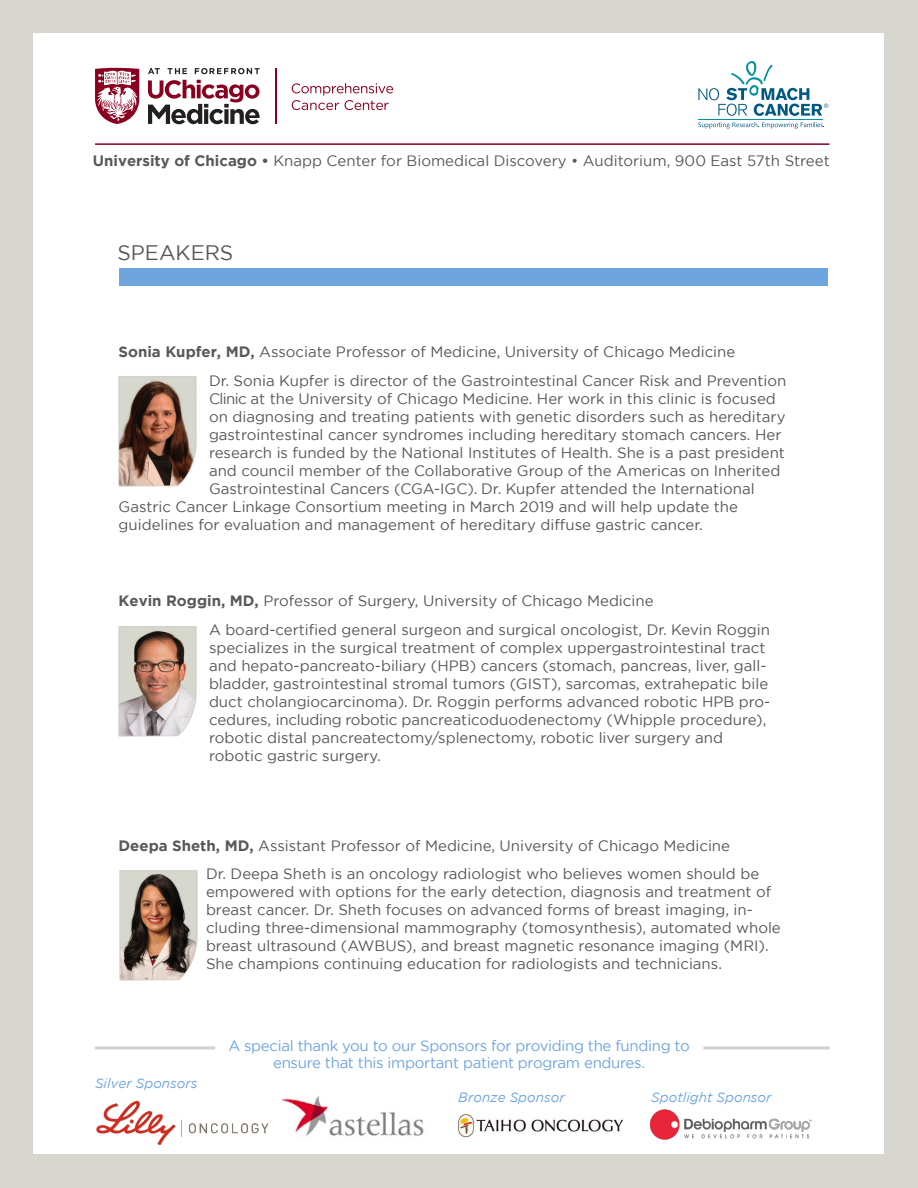
<style>
.page{position:relative;width:918px;height:1188px;background:#d6d6ce}
.page>*{position:absolute;margin:0;border:0;box-sizing:border-box;transform-origin:0 0}
.t1{font:21px "Gotham";color:#57585a}
.t2{font:15px/18px "Gotham";color:#57585a}
.t3{font:15px "Gotham";letter-spacing:-.02em;color:#6fa5de}
.t4{font:italic 13.5px "Gotham";color:#6fa5de}
.s1{font-weight:700}
</style>
<div class="page">
<div style="left:34px;top:34px;width:850px;height:1120px;background:#fff"></div>
<hr style="left:275px;top:68px;width:1px;height:56px;background:#8a011f">
<svg style="left:95px;top:68px;width:44px;height:56px"></svg>
<svg style="left:148px;top:80px;width:112px;height:44px"></svg>
<svg style="left:148px;top:68px;width:12px;height:6px"></svg>
<svg style="left:168px;top:68px;width:19px;height:6px"></svg>
<svg style="left:195px;top:68px;width:65px;height:6px"></svg>
<svg style="left:292px;top:83px;width:101px;height:27px"></svg>
<hr style="left:95px;top:143px;width:734px;height:2px;background:#8a011f">
<hr style="left:698px;top:119px;width:125px;height:1px;background:#00919f">
<svg style="left:698px;top:122px;width:126px;height:7px"></svg>
<svg style="left:698px;top:61px;width:130px;height:55px"></svg>
<img style="left:118px;top:376px;width:79px;height:111px">
<img style="left:118px;top:626px;width:79px;height:111px">
<img style="left:119px;top:870px;width:79px;height:111px">
<div style="left:119px;top:268px;width:708px;height:17px;background:#6fa5de"></div>
<hr style="left:95px;top:1046px;width:120px;height:3px;background:#d1d2cc">
<hr style="left:703px;top:1046px;width:127px;height:3px;background:#d1d2cc">
<img style="left:96px;top:1101px;width:173px;height:43px">
<img style="left:457px;top:1114px;width:167px;height:24px">
<img style="left:281px;top:1096px;width:143px;height:40px">
<img style="left:651px;top:1109px;width:160px;height:30px">
<p class="t2" style="left:93px;top:151px;width:738px"><span class="s1">University of Chicago •</span> Knapp Center for Biomedical Discovery • Auditorium, 900 East 57th Street</p>
<p class="t1" style="left:118px;top:241px;width:117px">SPEAKERS</p>
<p class="t2" style="left:119px;top:343px;width:618px"><span class="s1">Sonia Kupfer, MD,</span> Associate Professor of Medicine, University of Chicago Medicine</p>
<p class="t2" style="left:209px;top:371px;width:579px">Dr. Sonia Kupfer is director of the Gastrointestinal Cancer Risk and Prevention</p>
<p class="t2" style="left:209px;top:389px;width:568px">Clinic at the University of Chicago Medicine. Her work in this clinic is focused</p>
<p class="t2" style="left:209px;top:407px;width:578px">on diagnosing and treating patients with genetic disorders such as hereditary</p>
<p class="t2" style="left:209px;top:425px;width:574px">gastrointestinal cancer syndromes including hereditary stomach cancers. Her</p>
<p class="t2" style="left:209px;top:443px;width:578px">research is funded by the National Institutes of Health. She is a past president</p>
<p class="t2" style="left:209px;top:461px;width:573px">and council member of the Collaborative Group of the Americas on Inherited</p>
<p class="t2" style="left:209px;top:479px;width:547px">Gastrointestinal Cancers (CGA-IGC). Dr. Kupfer attended the International</p>
<p class="t2" style="left:119px;top:497px;width:621px">Gastric Cancer Linkage Consortium meeting in March 2019 and will help update the</p>
<p class="t2" style="left:119px;top:515px;width:586px">guidelines for evaluation and management of hereditary diffuse gastric cancer.</p>
<p class="t2" style="left:119px;top:592px;width:537px"><span class="s1">Kevin Roggin, MD,</span> Professor of Surgery, University of Chicago Medicine</p>
<p class="t2" style="left:209px;top:620px;width:563px">A board-certified general surgeon and surgical oncologist, Dr. Kevin Roggin specializes in the surgical treatment of complex uppergastrointestinal tract and hepato-pancreato-biliary (HPB) cancers (stomach, pancreas, liver, gall&shy;bladder, gastrointestinal stromal tumors (GIST), sarcomas, extrahepatic bile duct cholangiocarcinoma). Dr. Roggin performs advanced robotic HPB pro&shy;cedures, including robotic pancreaticoduodenectomy (Whipple procedure), robotic distal pancreatectomy/splenectomy, robotic liver surgery and robotic gastric surgery.</p>
<p class="t2" style="left:119px;top:836px;width:613px"><span class="s1">Deepa Sheth, MD,</span> Assistant Professor of Medicine, University of Chicago Medicine</p>
<p class="t2" style="left:206px;top:865px;width:576px">Dr. Deepa Sheth is an oncology radiologist who believes women should be empowered with options for the early detection, diagnosis and treatment of breast cancer. Dr. Sheth focuses on advanced forms of breast imaging, in&shy;cluding three-dimensional mammography (tomosynthesis), automated whole breast ultrasound (AWBUS), and breast magnetic resonance imaging (MRI).<br>She champions continuing education for radiologists and technicians.</p>
<p class="t4" style="left:95px;top:1075px;width:104px">Silver Sponsors</p>
<p class="t3" style="left:228px;top:1038px;width:463px">A special thank you to our Sponsors for providing the funding to</p>
<p class="t3" style="left:273px;top:1054px;width:373px">ensure that this important patient program endures.</p>
<p class="t4" style="left:458px;top:1090px;width:108px">Bronze Sponsor</p>
<p class="t4" style="left:651px;top:1090px;width:122px">Spotlight Sponsor</p>
</div>
